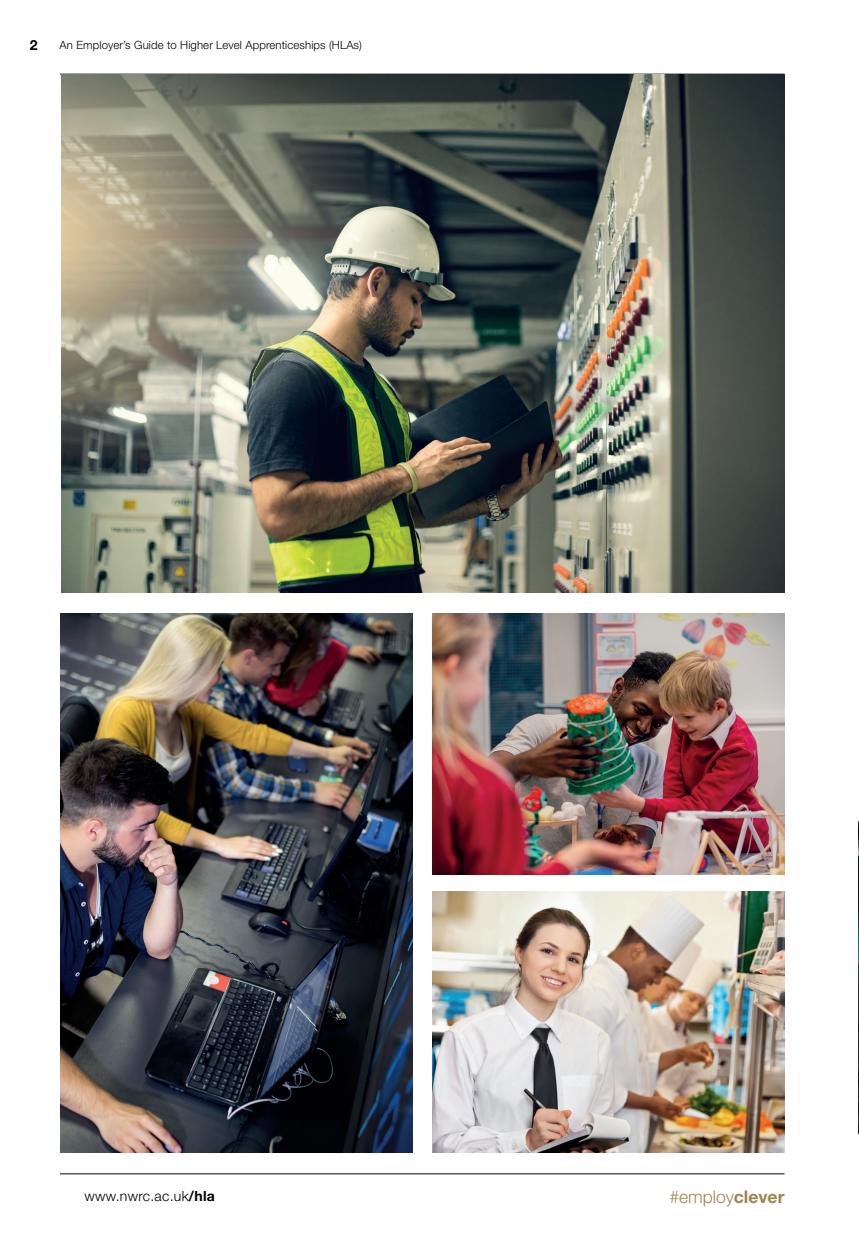
<style>
.page{position:relative;width:859px;height:1241px;background:#fff}
.page>*{position:absolute;margin:0;border:0;box-sizing:border-box;transform-origin:0 0}
.t1{font:300 17.5px "Helvetica Neue LT Std";color:#a08450}
.t2{font:300 14px "Helvetica Neue LT Std";letter-spacing:.02em;color:#000001}
.t3{font:700 14px "Helvetica Neue LT Std";color:#000001}
.t4{font:300 11.38px "Helvetica Neue LT Std";letter-spacing:.01em;color:#000001}
.s1{font-weight:700}
</style>
<div class="page">
<hr style="left:60px;top:1173px;width:724px;height:1px;background:#000001">
<hr style="left:60px;top:74px;width:724px;height:1px;background:#000001">
<img style="left:858px;top:821px;width:1px;height:312px">
<img style="left:61px;top:74px;width:723px;height:518px">
<img style="left:60px;top:613px;width:352px;height:539px">
<img style="left:432px;top:891px;width:352px;height:261px">
<img style="left:432px;top:613px;width:352px;height:261px">
<p class="t3" style="left:30px;top:37px;width:9px">2</p>
<p class="t4" style="left:60px;top:38px;width:304px">An Employer’s Guide to Higher Level Apprenticeships (HLAs)</p>
<p class="t2" style="left:84px;top:1187px;width:132px">www.nwrc.ac.uk<span class="s1">/hla</span></p>
<h1 class="t1" style="left:669px;top:1185px;width:117px">#employ<span class="s1">clever</span></h1>
</div>
